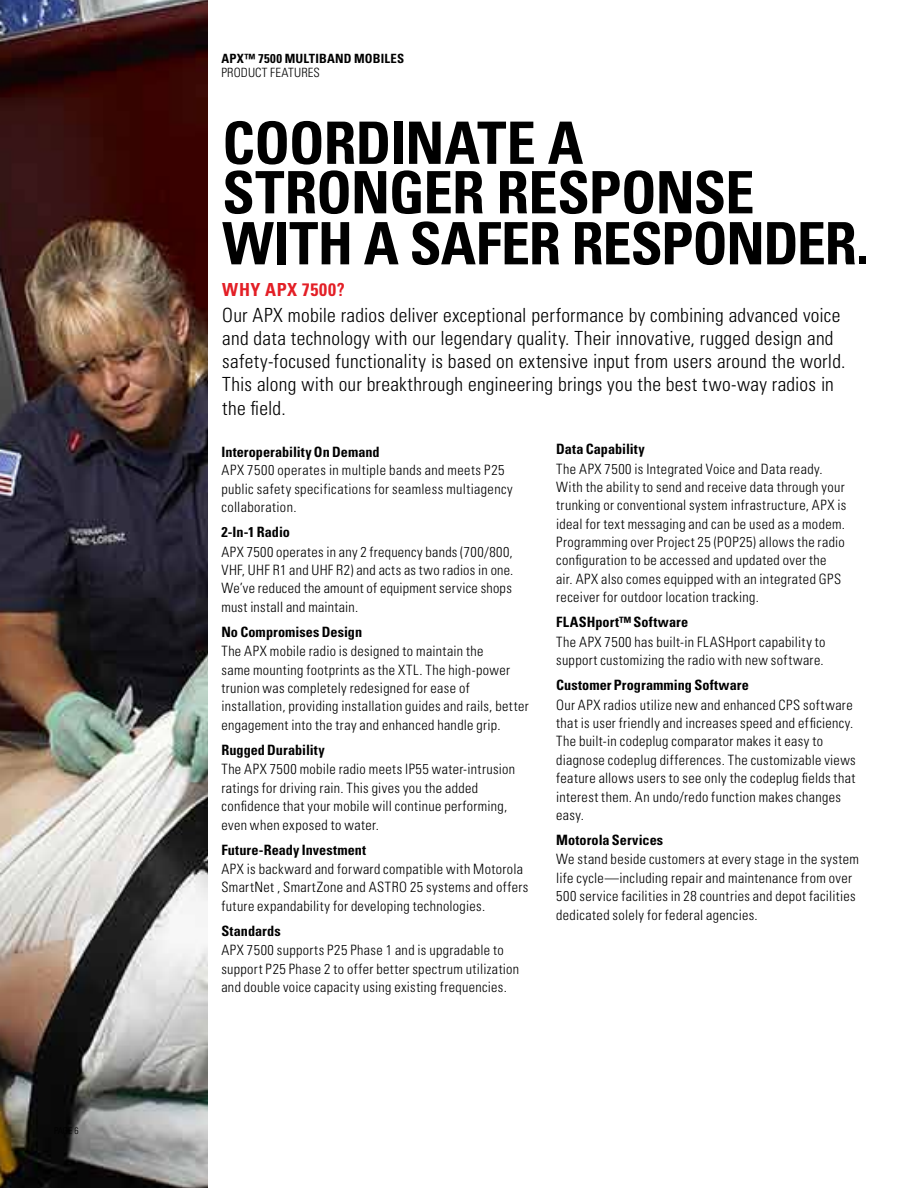
<style>
.page{position:relative;width:918px;height:1188px;background:#fff}
.page>*{position:absolute;margin:0;border:0;box-sizing:border-box;transform-origin:0 0}
.t1{font:700 condensed 58.5px/50.2px "Univers LT Std";letter-spacing:-.015em;color:#000}
.t2{font:300 condensed 19.5px/23.2px "Univers LT Std";letter-spacing:.01em;color:#000}
.t3{font:700 condensed 18px "Univers LT Std";letter-spacing:.035em;color:#e31f26}
.t4{font:300 condensed 14.25px/18.3px "Univers LT Std";letter-spacing:.025em;color:#000}
.t5{font:700 condensed 14.25px "Univers LT Std";letter-spacing:.005em;color:#000}
.t6{font:700 condensed 12.75px "Univers LT Std";letter-spacing:.01em;color:#000}
.t7{font:300 condensed 12.75px "Univers LT Std";letter-spacing:.01em;color:#000}
</style>
<div class="page">
<img style="left:0;top:0;width:208px;height:1188px">
<p class="t6" style="left:221px;top:54px;width:184px">APX™ 7500 MULTIBAND MOBILES</p>
<p class="t7" style="left:221px;top:68px;width:100px">PRODUCT FEATURES</p>
<h1 class="t1" style="left:222px;top:123px;width:648px">COORDINATE A<br>STRONGER RESPONSE<br>WITH A SAFER RESPONDER.</h1>
<p class="t3" style="left:222px;top:283px;width:124px">WHY APX 7500?</p>
<p class="t2" style="left:222px;top:305px;width:625px">Our APX mobile radios deliver exceptional performance by combining advanced voice and data technology with our legendary quality. Their innovative, rugged design and safety-focused functionality is based on extensive input from users around the world.<br>This along with our breakthrough engineering brings you the best two-way radios in the field.</p>
<p class="t5" style="left:221px;top:446px;width:160px">Interoperability On Demand</p>
<p class="t4" style="left:221px;top:462px;width:293px">APX 7500 operates in multiple bands and meets P25 public safety specifications for seamless multiagency collaboration.</p>
<p class="t5" style="left:221px;top:527px;width:70px">2-In-1 Radio</p>
<p class="t4" style="left:221px;top:544px;width:294px;text-align:justify">APX 7500 operates in any 2 frequency bands (700/800, VHF, UHF R1 and UHF R2) and acts as two radios in one.<br>We’ve reduced the amount of equipment service shops must install and maintain.</p>
<p class="t5" style="left:221px;top:626px;width:142px">No Compromises Design</p>
<p class="t4" style="left:221px;top:643px;width:309px">The APX mobile radio is designed to maintain the<br>same mounting footprints as the XTL. The high-power trunion was completely redesigned for ease of installation, providing installation guides and rails, better engagement into the tray and enhanced handle grip.</p>
<p class="t5" style="left:221px;top:744px;width:105px">Rugged Durability</p>
<p class="t4" style="left:221px;top:761px;width:295px">The APX 7500 mobile radio meets IP55 water-intrusion ratings for driving rain. This gives you the added confidence that your mobile will continue performing, even when exposed to water.</p>
<p class="t5" style="left:221px;top:844px;width:146px">Future-Ready Investment</p>
<p class="t4" style="left:221px;top:861px;width:309px">APX is backward and forward compatible with Motorola<br>SmartNet , SmartZone and ASTRO 25 systems and offers future expandability for developing technologies.</p>
<p class="t5" style="left:221px;top:925px;width:61px">Standards</p>
<p class="t4" style="left:221px;top:942px;width:299px">APX 7500 supports P25 Phase 1 and is upgradable to support P25 Phase 2 to offer better spectrum utilization and double voice capacity using existing frequencies.</p>
<p class="t5" style="left:556px;top:443px;width:90px">Data Capability</p>
<p class="t4" style="left:556px;top:461px;width:292px">The APX 7500 is Integrated Voice and Data ready.<br>With the ability to send and receive data through your trunking or conventional system infrastructure, APX is ideal for text messaging and can be used as a modem.<br>Programming over Project 25 (POP25) allows the radio configuration to be accessed and updated over the air. APX also comes equipped with an integrated GPS receiver for outdoor location tracking.</p>
<p class="t5" style="left:556px;top:617px;width:133px">FLASHport™ Software</p>
<p class="t4" style="left:556px;top:634px;width:271px">The APX 7500 has built-in FLASHport capability to support customizing the radio with new software.</p>
<p class="t5" style="left:556px;top:680px;width:194px">Customer Programming Software</p>
<p class="t4" style="left:556px;top:697px;width:301px">Our APX radios utilize new and enhanced CPS software that is user friendly and increases speed and efficiency.<br>The built-in codeplug comparator makes it easy to diagnose codeplug differences. The customizable views feature allows users to see only the codeplug fields that interest them. An undo/redo function makes changes easy.</p>
<p class="t5" style="left:556px;top:834px;width:109px">Motorola Services</p>
<p class="t4" style="left:556px;top:851px;width:304px">We stand beside customers at every stage in the system life cycle—including repair and maintenance from over 500 service facilities in 28 countries and depot facilities dedicated solely for federal agencies.</p>
</div>
